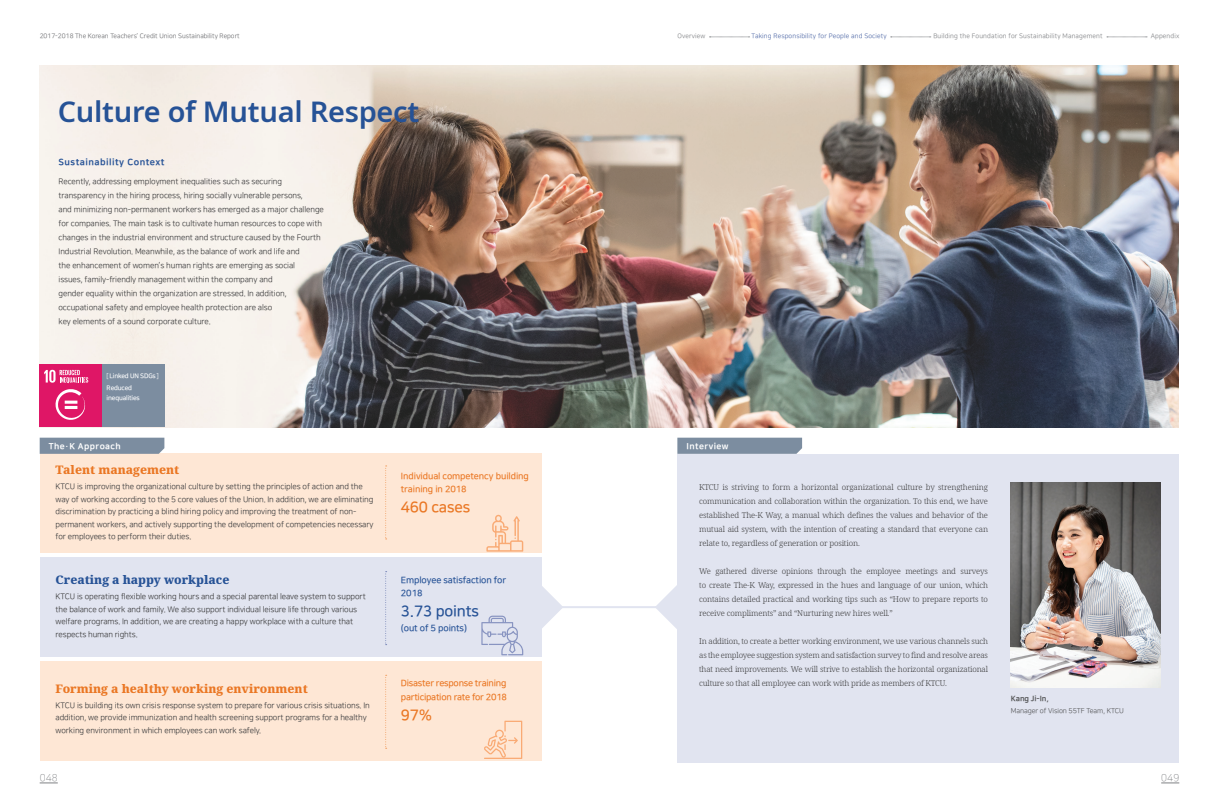
<style>
.page{position:relative;width:1219px;height:808px;background:#fff}
.page>*{position:absolute;margin:0;border:0;box-sizing:border-box;transform-origin:0 0}
.t1{font:600 29px "Noto Sans";letter-spacing:-.01em;color:#265296}
.t2{font:15px "Nanum Square B";letter-spacing:-.01em;color:#ea7724}
.t3{font:15px "Nanum Square B";letter-spacing:-.01em;color:#265296}
.t4{font:800 12px "Noto Serif";color:#ea7724}
.t5{font:800 12px "Noto Serif";color:#265296}
.t6{font:10px "Nanum Square L";letter-spacing:.02em;color:#808285}
.t7{font:9px/13.5px "Nanum Square B";letter-spacing:-.025em;color:#ea7724}
.t8{font:9px/13.5px "Nanum Square B";letter-spacing:-.01em;color:#265296}
.t9{font:9px "Nanum Square EB";letter-spacing:.05em;color:#265296}
.t10{font:8.5px "Nanum Square EB";letter-spacing:.05em;color:#fff}
.t11{font:8px/14px "Nanum Square R";letter-spacing:-.01em;color:#3e3e3f}
.t12{font:300 8px/14px "Noto Serif";letter-spacing:-.015em;color:#3e3e3f;text-align:justify}
.t13{font:7.5px "Nanum Square EB";letter-spacing:-.01em;color:#57585a}
.t14{font:7px "Nanum Square R";letter-spacing:-.01em;color:#57585a}
.t15{font:6.5px "Nanum Square R";letter-spacing:.02em;color:#808285}
.t16{font:6.5px "Nanum Square R";color:#6c6d70}
.t17{font:6.5px "Nanum Square R";letter-spacing:.02em;color:#516aa7}
.t18{font:6.5px/10px "Nanum Square B";letter-spacing:-.025em;color:#fff}
.s1{font-family:"Nanum Square R"}
</style>
<div class="page">
<svg style="left:40px;top:783px;width:18px;height:1px"></svg>
<svg style="left:1161px;top:783px;width:18px;height:1px"></svg>
<svg style="left:709px;top:37px;width:41px;height:1px"></svg>
<svg style="left:891px;top:37px;width:40px;height:1px"></svg>
<svg style="left:1107px;top:37px;width:40px;height:1px"></svg>
<div style="left:374px;top:557px;width:168px;height:100px;background:#e1e4f0"></div>
<div style="left:40px;top:454px;width:167px;height:99px;background:#fee7d5"></div>
<div style="left:207px;top:454px;width:335px;height:99px;background:#fee7d5"></div>
<div style="left:40px;top:661px;width:167px;height:99px;background:#fee7d5"></div>
<div style="left:207px;top:661px;width:335px;height:99px;background:#fee7d5"></div>
<div style="left:40px;top:557px;width:334px;height:100px;background:#e1e4f0"></div>
<img style="left:40px;top:66px;width:1139px;height:361px">
<div style="left:677px;top:454px;width:502px;height:308px;background:#e1e4f0"></div>
<div style="left:40px;top:365px;width:62px;height:62px;background:#df1666"></div>
<svg style="left:44px;top:370px;width:44px;height:50px"></svg>
<svg style="left:486px;top:515px;width:37px;height:37px"></svg>
<svg style="left:481px;top:616px;width:42px;height:39px"></svg>
<svg style="left:484px;top:721px;width:38px;height:38px"></svg>
<svg style="left:542px;top:586px;width:20px;height:42px"></svg>
<svg style="left:656px;top:585px;width:21px;height:44px"></svg>
<hr style="left:552px;top:606px;width:124px;height:2px;background:#e1e4f0">
<img style="left:1011px;top:482px;width:149px;height:205px">
<div style="left:102px;top:365px;width:62px;height:62px;background:#7c8da0"></div>
<svg style="left:385px;top:466px;width:2px;height:73px"></svg>
<svg style="left:385px;top:675px;width:2px;height:74px"></svg>
<svg style="left:385px;top:571px;width:2px;height:74px"></svg>
<svg style="left:677px;top:438px;width:125px;height:16px;background:#7e8fa1"></svg>
<svg style="left:40px;top:438px;width:124px;height:16px;background:#7e8ea1"></svg>
<p class="t16" style="left:40px;top:33px;width:202px">2017-2018 The Korean Teachers’ Credit Union Sustainability Report</p>
<p class="t15" style="left:677px;top:33px;width:29px">Overview</p>
<p class="t17" style="left:752px;top:33px;width:137px">Taking Responsibility for People and Society</p>
<p class="t15" style="left:933px;top:33px;width:171px">Building the Foundation for Sustainability Management</p>
<p class="t15" style="left:1151px;top:33px;width:30px">Appendix</p>
<p class="t1" style="left:58px;top:91px;width:363px">Culture of Mutual Respect</p>
<p class="t9" style="left:59px;top:158px;width:108px">Sustainability Context</p>
<p class="t11" style="left:59px;top:175px;width:267px">Recently, addressing employment inequalities such as securing transparency in the hiring process, hiring socially vulnerable persons,<br>and minimizing non-permanent workers has emerged as a major challenge for companies. The main task is to cultivate human resources to cope with changes in the industrial environment and structure caused by the Fourth Industrial Revolution. Meanwhile, as the balance of work and life and<br>the enhancement of women’s human rights are emerging as social<br>issues, family-friendly management within the company and<br>gender equality within the organization are stressed. In addition, occupational safety and employee health protection are also<br>key elements of a sound corporate culture.</p>
<p class="t18" style="left:107px;top:371px;width:54px"><span class="s1">[</span>Linked UN SDGs<span class="s1">]</span></p>
<p class="t18" style="left:107px;top:383px;width:35px">Reduced inequalities</p>
<p class="t10" style="left:49px;top:441px;width:73px">The·K Approach</p>
<p class="t10" style="left:687px;top:441px;width:43px">Interview</p>
<p class="t4" style="left:56px;top:461px;width:125px">Talent management</p>
<p class="t11" style="left:56px;top:480px;width:320px;line-height:12.5px">KTCU is improving the organizational culture by setting the principles of action and the way of working according to the 5 core values of the Union. In addition, we are eliminating discrimination by practicing a blind hiring policy and improving the treatment of non&shy;permanent workers, and actively supporting the development of competencies necessary for employees to perform their duties.</p>
<p class="t5" style="left:56px;top:571px;width:175px">Creating a happy workplace</p>
<p class="t11" style="left:56px;top:590px;width:312px;line-height:12.5px">KTCU is operating flexible working hours and a special parental leave system to support the balance of work and family. We also support individual leisure life through various welfare programs. In addition, we are creating a happy workplace with a culture that respects human rights.</p>
<p class="t4" style="left:56px;top:680px;width:254px">Forming a healthy working environment</p>
<p class="t11" style="left:56px;top:699px;width:316px;line-height:12.5px">KTCU is building its own crisis response system to prepare for various crisis situations. In addition, we provide immunization and health screening support programs for a healthy working environment in which employees can work safely.</p>
<p class="t7" style="left:401px;top:469px;width:130px">Individual competency building training in 2018</p>
<p class="t2" style="left:401px;top:500px;width:71px">460 cases</p>
<p class="t8" style="left:401px;top:573px;width:107px">Employee satisfaction for<br>2018</p>
<p class="t3" style="left:401px;top:603px;width:80px">3.73 points</p>
<p class="t8" style="left:401px;top:622px;width:68px">(out of 5 points)</p>
<p class="t7" style="left:401px;top:677px;width:108px">Disaster response training participation rate for 2018</p>
<p class="t2" style="left:401px;top:707px;width:33px">97%</p>
<p class="t12" style="left:699px;top:480px;width:290px">KTCU is striving to form a horizontal organizational culture by strengthening communication and collaboration within the organization. To this end, we have established The-K Way, a manual which defines the values and behavior of the mutual aid system, with the intention of creating a standard that everyone can relate to, regardless of generation or position.</p>
<p class="t12" style="left:699px;top:564px;width:290px">We gathered diverse opinions through the employee meetings and surveys to create The-K Way, expressed in the hues and language of our union, which contains detailed practical and working tips such as “How to prepare reports to receive compliments” and “Nurturing new hires well.”</p>
<p class="t12" style="left:699px;top:634px;width:290px">In addition, to create a better working environment, we use various channels such as the employee suggestion system and satisfaction survey to find and resolve areas that need improvements. We will strive to establish the horizontal organizational culture so that all employee can work with pride as members of KTCU.</p>
<p class="t13" style="left:1011px;top:694px;width:40px">Kang Ji-In,</p>
<p class="t14" style="left:1011px;top:708px;width:115px">Manager of Vision 55TF Team, KTCU</p>
<p class="t6" style="left:40px;top:772px;width:20px">048</p>
<p class="t6" style="left:1161px;top:772px;width:20px">049</p>
</div>
